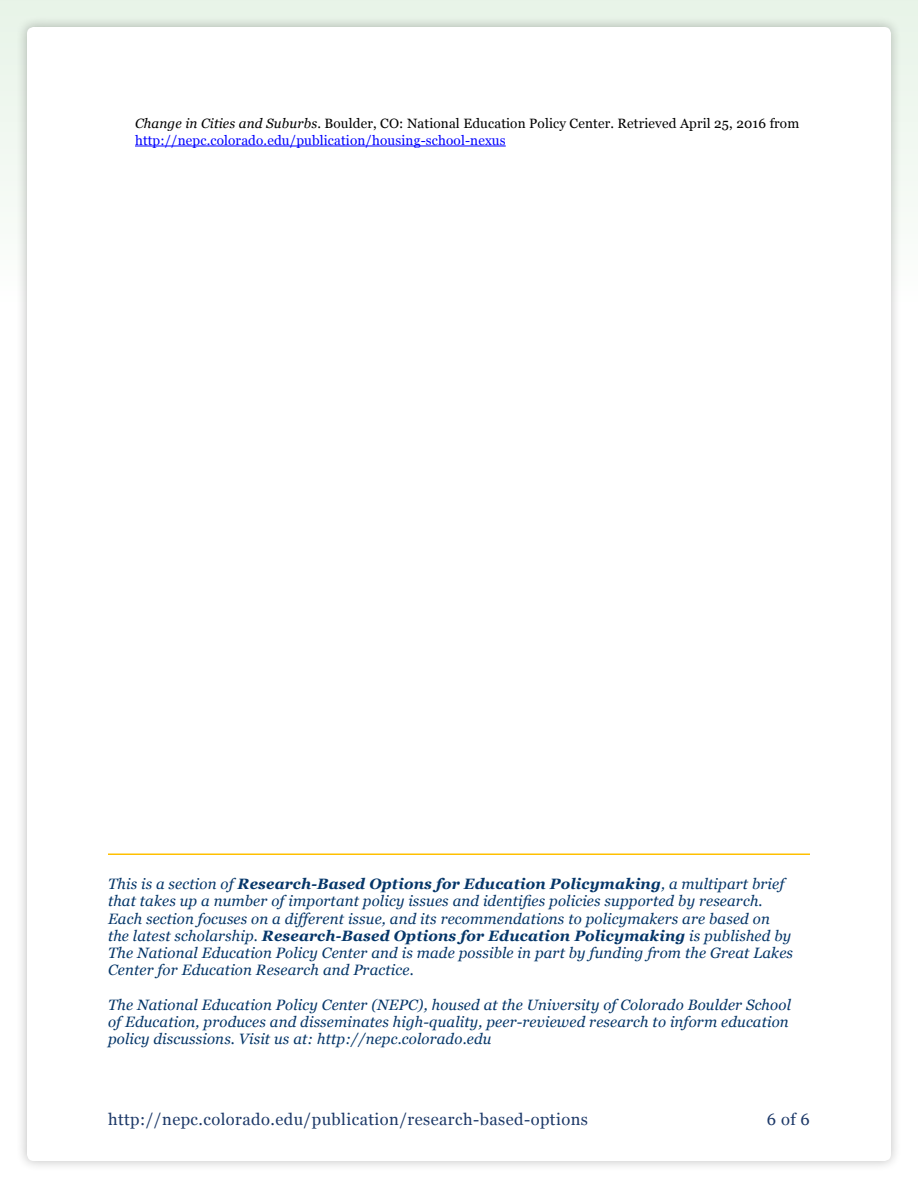
<style>
.page{position:relative;width:918px;height:1188px;background:#fff}
.page>*{position:absolute;margin:0;border:0;box-sizing:border-box;transform-origin:0 0}
.t1{font:16.5px "Georgia";letter-spacing:.025em;color:#1c3868}
.t2{font:italic 15px/17.2px "Georgia";letter-spacing:.01em;color:#053669}
.t3{font:13.5px/16.8px "Georgia";letter-spacing:.01em;color:#000}
.s1{font-style:italic}
.s2{color:#00f}
.s3{font-weight:700}
</style>
<div class="page">
<div style="left:0;top:0;width:918px;height:1188px;background:linear-gradient(to right,#f4faf4,#f4faf4)"></div>
<div style="left:16px;top:16px;width:887px;height:1157px;background:#000;opacity:.25"></div>
<div style="left:27px;top:27px;width:864px;height:1134px;background:#fff;border-radius:7px"></div>
<hr style="left:135px;top:146px;width:371px;height:1px;background:#00f">
<hr style="left:108px;top:854px;width:702px;height:1px;background:#ffc000">
<p class="t3" style="left:135px;top:114px;width:666px"><span class="s1">Change in Cities and Suburbs</span>. Boulder, CO: National Education Policy Center. Retrieved April 25, 2016 from <span class="s2">http://nepc.colorado.edu/publication/housing-school-nexus</span></p>
<p class="t2" style="left:108px;top:875px;width:687px">This is a section of <span class="s3">Research-Based Options for Education Policymaking</span>, a multipart brief that takes up a number of important policy issues and identifies policies supported by research.<br>Each section focuses on a different issue, and its recommendations to policymakers are based on the latest scholarship. <span class="s3">Research-Based Options for Education Policymaking</span> is published by The National Education Policy Center and is made possible in part by funding from the Great Lakes Center for Education Research and Practice.</p>
<p class="t2" style="left:108px;top:996px;width:684px">The National Education Policy Center (NEPC), housed at the University of Colorado Boulder School of Education, produces and disseminates high-quality, peer-reviewed research to inform education policy discussions. Visit us at: http://nepc.colorado.edu</p>
<p class="t1" style="left:108px;top:1107px;width:482px">http://nepc.colorado.edu/publication/research-based-options</p>
<p class="t1" style="left:767px;top:1107px;width:45px">6 of 6</p>
</div>
